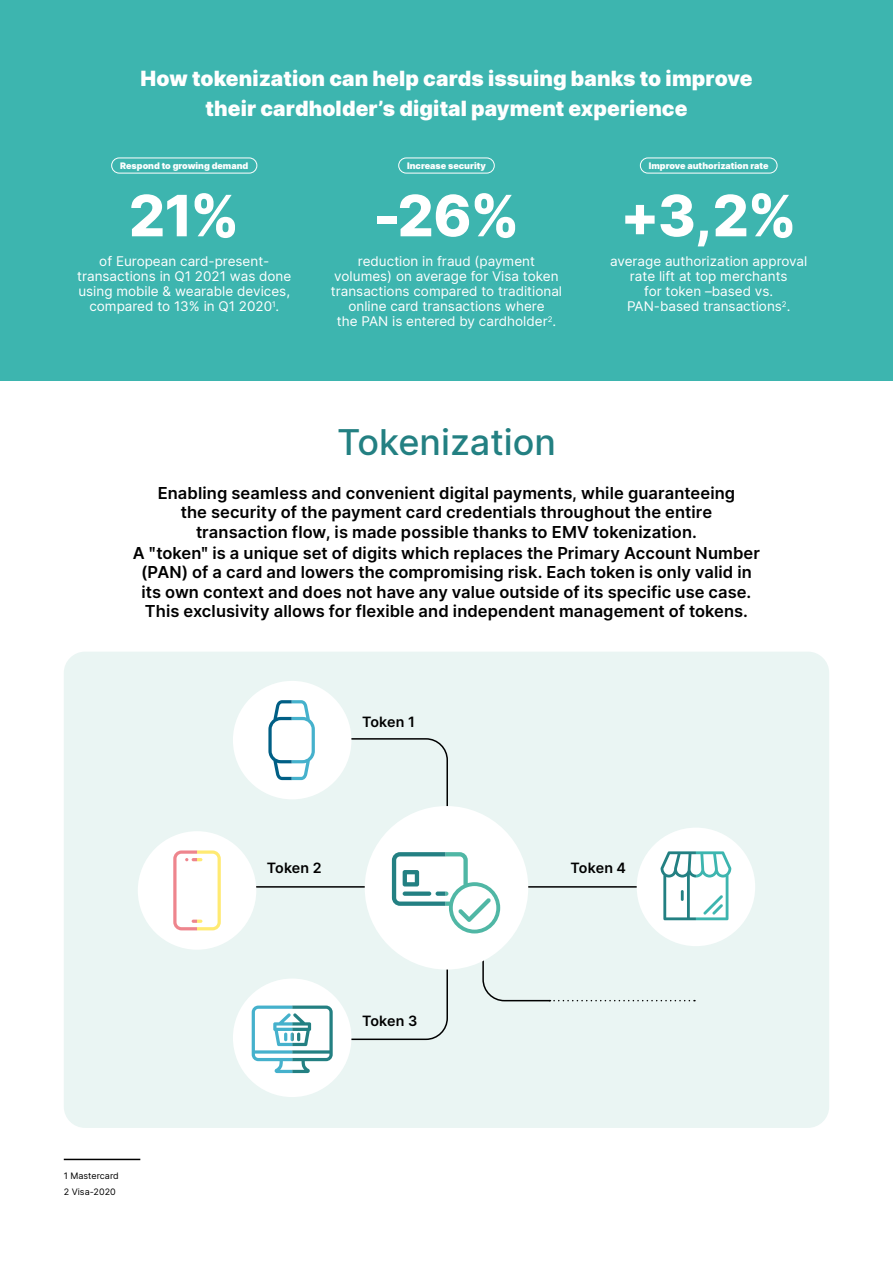
<style>
.page{position:relative;width:893px;height:1263px;background:#fff}
.page>*{position:absolute;margin:0;border:0;box-sizing:border-box;transform-origin:0 0}
.t1{font:800 57px "Inter";color:#fff}
.t2{font:500 36px "Inter";color:#238082}
.t3{font:900 21px/30px "Inter";letter-spacing:.005em;color:#fff;text-align:center}
.t4{font:600 16.5px/19.5px "Inter";letter-spacing:.005em;color:#000;text-align:center}
.t5{font:600 14.25px "Inter";color:#000}
.t6{font:13.5px/15px "Inter";color:#fff;text-align:center}
.t7{font:900 9px "Inter";color:#fff}
.t8{font:9px/15.5px "Inter";color:#000}
</style>
<div class="page">
<div style="left:64px;top:652px;width:765px;height:476px;background:#eaf5f3;border-radius:21px"></div>
<hr style="left:64px;top:1159px;width:76px;height:1px;background:#000">
<div style="left:0;top:0;width:893px;height:381px;background:#3db5af"></div>
<div style="left:111px;top:158px;width:146px;height:15px;border:1px solid #fff;border-radius:8px"></div>
<div style="left:398px;top:158px;width:97px;height:15px;border:1px solid #fff;border-radius:8px"></div>
<div style="left:640px;top:158px;width:137px;height:15px;border:1px solid #fff;border-radius:8px"></div>
<div style="left:138px;top:831px;width:118px;height:119px;background:#fff;border-radius:50%"></div>
<svg style="left:173px;top:850px;width:48px;height:80px"></svg>
<div style="left:233px;top:681px;width:118px;height:118px;background:#fff;border-radius:50%"></div>
<div style="left:233px;top:978px;width:118px;height:119px;background:#fff;border-radius:50%"></div>
<div style="left:637px;top:828px;width:118px;height:118px;background:#fff;border-radius:50%"></div>
<svg style="left:252px;top:700px;width:479px;height:373px"></svg>
<p class="t3" style="left:141px;top:63px;width:613px">How tokenization can help cards issuing banks to improve their cardholder’s digital payment experience</p>
<p class="t7" style="left:120px;top:159px;width:130px">Respond to growing demand</p>
<h1 class="t1" style="left:129px;top:174px;width:112px">21%</h1>
<p class="t6" style="left:77px;top:254px;width:216px">of European card-present&shy;transactions in Q1 2021 was done using mobile &amp; wearable devices, compared to 13% in Q1 2020<sup>1</sup>.</p>
<p class="t7" style="left:407px;top:159px;width:80px">Increase security</p>
<h1 class="t1" style="left:373px;top:174px;width:148px">-26%</h1>
<p class="t6" style="left:331px;top:254px;width:233px">reduction in fraud (payment volumes) on average for Visa token transactions compared to traditional online card transactions where<br>the PAN is entered by cardholder<sup>2</sup>.</p>
<p class="t7" style="left:649px;top:159px;width:121px">Improve authorization rate</p>
<h1 class="t1" style="left:620px;top:174px;width:178px">+3,2%</h1>
<p class="t6" style="left:610px;top:254px;width:199px">average authorization approval rate lift at top merchants<br>for token –based vs.<br>PAN-based transactions<sup>2</sup>.</p>
<h2 class="t2" style="left:337px;top:415px;width:220px">Tokenization</h2>
<p class="t4" style="left:158px;top:483px;width:579px">Enabling seamless and convenient digital payments, while guaranteeing the security of the payment card credentials throughout the entire transaction flow, is made possible thanks to EMV tokenization.</p>
<p class="t4" style="left:133px;top:543px;width:629px">A ʺtokenʺ is a unique set of digits which replaces the Primary Account Number (PAN) of a card and lowers the compromising risk. Each token is only valid in its own context and does not have any value outside of its specific use case.<br>This exclusivity allows for flexible and independent management of tokens.</p>
<p class="t5" style="left:362px;top:711px;width:54px">Token 1</p>
<p class="t5" style="left:267px;top:857px;width:56px">Token 2</p>
<p class="t5" style="left:571px;top:857px;width:57px">Token 4</p>
<p class="t8" style="left:64px;top:1168px;width:57px">1 Mastercard<br>2 Visa-2020</p>
<p class="t5" style="left:362px;top:1011px;width:57px">Token 3</p>
</div>
